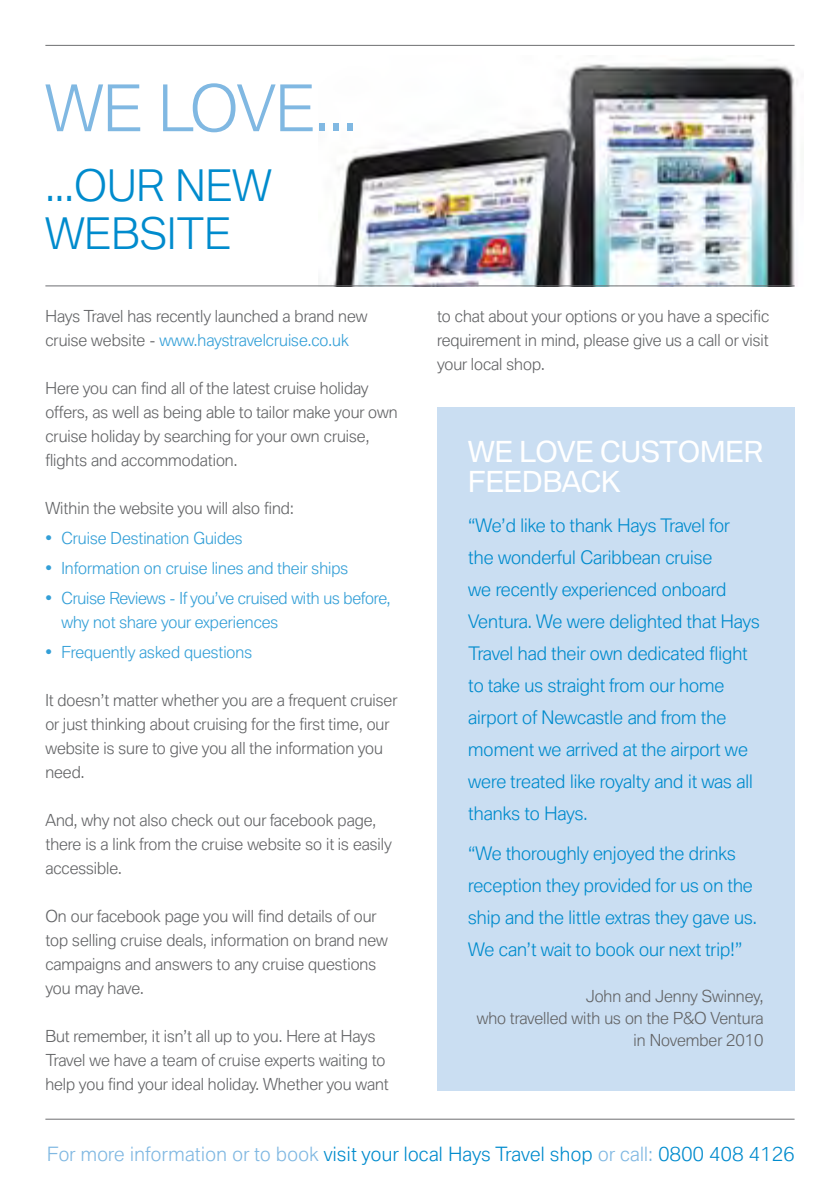
<style>
.page{position:relative;width:840px;height:1191px;background:#fff}
.page>*{position:absolute;margin:0;border:0;box-sizing:border-box;transform-origin:0 0}
.t1{font:300 62px "BMW Type";color:#80b8e2}
.t2{font:300 42px/48px "BMW Type";color:#008bcd}
.t3{font:28px/30px "BMW Type";color:#fff}
.t4{font:300 19px "BMW Type";letter-spacing:.02em;color:#008bcd}
.t5{font:300 18px/32px "BMW Type";color:#008bcd}
.t6{font:300 16px/24px "BMW Type";color:#636466}
.t7{font:300 16px/24px "BMW Type";color:#339fd7}
.s1{color:#339fd7}
.s2{color:#80b8e2}
</style>
<div class="page">
<div style="left:437px;top:407px;width:357px;height:683px;background:#cadef2"></div>
<img style="left:333px;top:59px;width:465px;height:227px">
<hr style="left:45px;top:285px;width:749px;height:1px;background:#6d6e71">
<hr style="left:45px;top:45px;width:749px;height:1px;background:#6d6e71">
<hr style="left:45px;top:1118px;width:749px;height:1px;background:#6d6e71">
<h1 class="t1" style="left:45px;top:72px;width:313px">We love...</h1>
<h2 class="t2" style="left:45px;top:162px;width:59px">...OUR</h2>
<h2 class="t2" style="left:45px;top:162px;width:182px;text-indent:130px">NEW<br>WEBSITE</h2>
<p class="t6" style="left:45px;top:304px;width:323px">Hays Travel has recently launched a brand new cruise website - <span class="s1">www.haystravelcruise.co.uk</span></p>
<p class="t6" style="left:45px;top:376px;width:353px">Here you can find all of the latest cruise holiday offers, as well as being able to tailor make your own cruise holiday by searching for your own cruise, flights and accommodation.</p>
<p class="t6" style="left:45px;top:496px;width:250px">Within the website you will also find:</p>
<p class="t7" style="left:45px;top:526px;width:199px">• Cruise Destination Guides</p>
<p class="t7" style="left:45px;top:556px;width:304px">• I nformation on cruise lines and their ships</p>
<p class="t7" style="left:61px;top:586px;width:330px;text-indent:-16px">• Cruise Reviews - If you’ve cruised with us before, why not share your experiences</p>
<p class="t7" style="left:45px;top:640px;width:208px">• Frequently asked questions</p>
<p class="t6" style="left:45px;top:688px;width:353px">It doesn’t matter whether you are a frequent cruiser or just thinking about cruising for the first time, our website is sure to give you all the information you need.</p>
<p class="t6" style="left:45px;top:808px;width:347px">And, why not also check out our facebook page, there is a link from the cruise website so it is easily accessible.</p>
<p class="t6" style="left:45px;top:904px;width:344px">On our facebook page you will find details of our top selling cruise deals, information on brand new campaigns and answers to any cruise questions you may have.</p>
<p class="t6" style="left:45px;top:1024px;width:345px">But remember, it isn’t all up to you. Here at Hays<br>Travel we have a team of cruise experts waiting to help you find your ideal holiday. Whether you want</p>
<p class="t6" style="left:437px;top:304px;width:333px;text-align:justify">to chat about your options or you have a specific requirement in mind, please give us a call or visit your local shop.</p>
<h3 class="t3" style="left:468px;top:436px;width:296px">WE LOVE CUSTOMER<br>FEEDBACK</h3>
<p class="t5" style="left:468px;top:509px;width:293px">“We’d like to thank Hays Travel for<br>the wonderful Caribbean cruise<br>we recently experienced onboard<br>Ventura. We were delighted that Hays<br>Travel had their own dedicated flight to take us straight from our home airport of Newcastle and from the moment we arrived at the airport we were treated like royalty and it was all thanks to Hays.</p>
<p class="t5" style="left:468px;top:837px;width:290px">“We thoroughly enjoyed the drinks reception they provided for us on the ship and the little extras they gave us.<br>We can’t wait to book our next trip!”</p>
<p class="t6" style="left:476px;top:985px;width:288px;line-height:22px;text-align:right">John and Jenny Swinney,<br>who travelled with us on the P&amp;O Ventura in November 2010</p>
<p class="t4" style="left:47px;top:1142px;width:748px"><span class="s2">For more information or to book</span> visit your local Hays Travel shop <span class="s2">or call:</span> 0800 408 4126</p>
</div>
